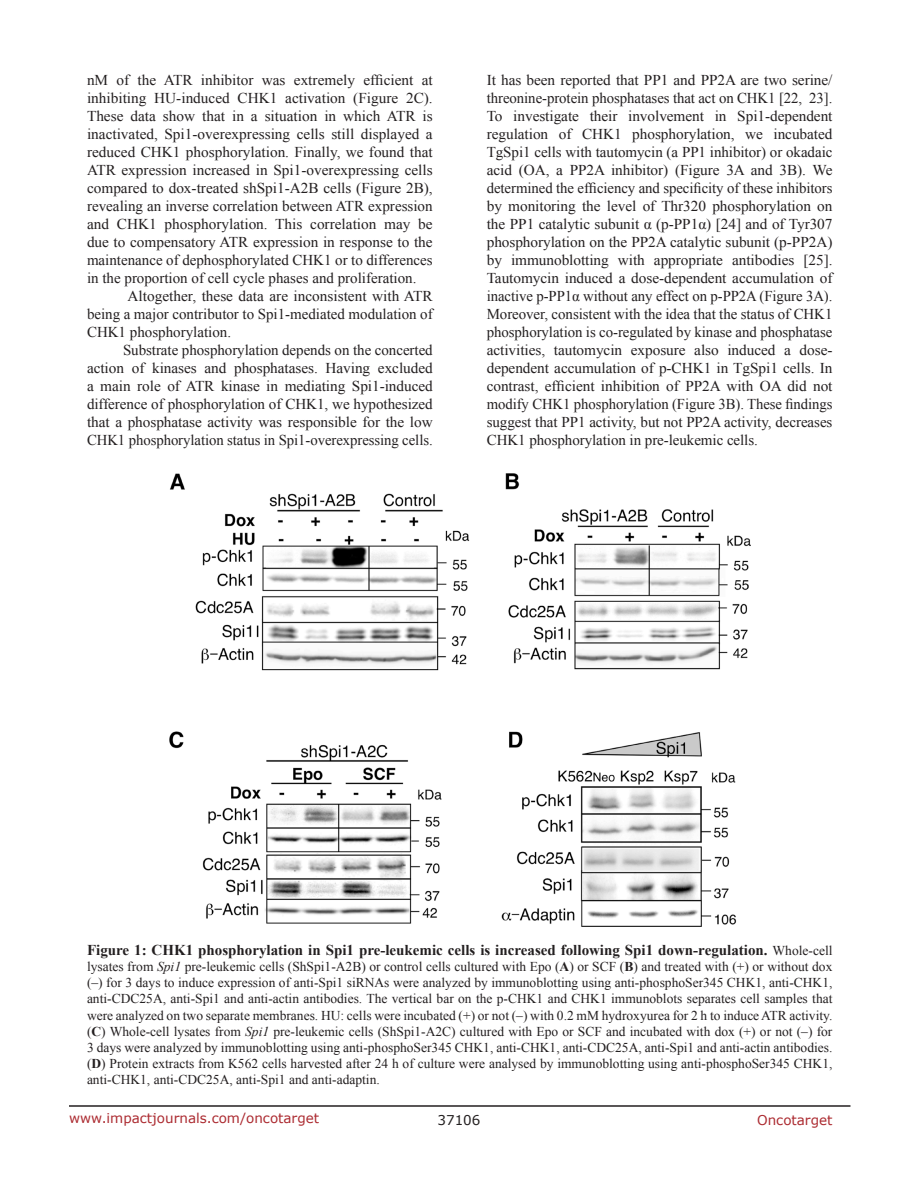
<style>
.page{position:relative;width:918px;height:1188px;background:#fff}
.page>*{position:absolute;margin:0;border:0;box-sizing:border-box;transform-origin:0 0}
.BodyText{font:15px/18px "Times New Roman";color:#231f20;text-align:justify}
.FigureText{font:700 15px "Times New Roman";color:#231f20}
.FigureText-2{font:13.5px/16.2px "Times New Roman";color:#231f20;text-align:justify}
.t1{font:13.5px "Verdana";color:#ac2b31}
.t2{font:13.5px "Verdana";color:#231f20}
.s1{font-weight:400;font-size:13.5px}
.s2{font-style:italic}
.s3{font-weight:700}
</style>
<div class="page">
<hr style="left:69px;top:1105px;width:781px;height:2px;background:#231f20">
<img style="left:169px;top:473px;width:581px;height:453px">
<p class="BodyText" style="left:87px;top:71px;width:347px">nM of the ATR inhibitor was extremely efficient at inhibiting HU-induced CHK1 activation (Figure 2C).<br>These data show that in a situation in which ATR is inactivated, Spi1-overexpressing cells still displayed a reduced CHK1 phosphorylation. Finally, we found that ATR expression increased in Spi1-overexpressing cells compared to dox-treated shSpi1-A2B cells (Figure 2B), revealing an inverse correlation between ATR expression and CHK1 phosphorylation. This correlation may be due to compensatory ATR expression in response to the maintenance of dephosphorylated CHK1 or to differences in the proportion of cell cycle phases and proliferation.</p>
<p class="BodyText" style="left:87px;top:287px;width:347px;text-indent:41px">Altogether, these data are inconsistent with ATR being a major contributor to Spi1-mediated modulation of CHK1 phosphorylation.</p>
<p class="BodyText" style="left:87px;top:341px;width:347px;text-indent:36px">Substrate phosphorylation depends on the concerted action of kinases and phosphatases. Having excluded a main role of ATR kinase in mediating Spi1-induced difference of phosphorylation of CHK1, we hypothesized that a phosphatase activity was responsible for the low CHK1 phosphorylation status in Spi1-overexpressing cells.</p>
<p class="BodyText" style="left:487px;top:71px;width:347px">It has been reported that PP1 and PP2A are two serine/ threonine-protein phosphatases that act on CHK1 [22, 23].<br>To investigate their involvement in Spi1-dependent regulation of CHK1 phosphorylation, we incubated TgSpi1 cells with tautomycin (a PP1 inhibitor) or okadaic acid (OA, a PP2A inhibitor) (Figure 3A and 3B). We determined the efficiency and specificity of these inhibitors by monitoring the level of Thr320 phosphorylation on the PP1 catalytic subunit α (p-PP1α) [24] and of Tyr307 phosphorylation on the PP2A catalytic subunit (p-PP2A) by immunoblotting with appropriate antibodies [25].<br>Tautomycin induced a dose-dependent accumulation of inactive p-PP1α without any effect on p-PP2A (Figure 3A).<br>Moreover, consistent with the idea that the status of CHK1 phosphorylation is co-regulated by kinase and phosphatase activities, tautomycin exposure also induced a dose&shy;dependent accumulation of p-CHK1 in TgSpi1 cells. In contrast, efficient inhibition of PP2A with OA did not modify CHK1 phosphorylation (Figure 3B). These findings suggest that PP1 activity, but not PP2A activity, decreases CHK1 phosphorylation in pre-leukemic cells.</p>
<p class="FigureText" style="left:87px;top:939px;width:747px">Figure 1: CHK1 phosphorylation in Spi1 pre-leukemic cells is increased following Spi1 down-regulation. <span class="s1">Whole-cell</span></p>
<p class="FigureText-2" style="left:87px;top:958px;width:747px">lysates from <span class="s2">Spi1</span> pre-leukemic cells (ShSpi1-A2B) or control cells cultured with Epo (<span class="s3">A</span>) or SCF (<span class="s3">B</span>) and treated with (+) or without dox (–) for 3 days to induce expression of anti-Spi1 siRNAs were analyzed by immunoblotting using anti-phosphoSer345 CHK1, anti-CHK1, anti-CDC25A, anti-Spi1 and anti-actin antibodies. The vertical bar on the p-CHK1 and CHK1 immunoblots separates cell samples that were analyzed on two separate membranes. HU: cells were incubated (+) or not (–) with 0.2 mM hydroxyurea for 2 h to induce ATR activity. (<span class="s3">C</span>) Whole-cell lysates from <span class="s2">Spi1</span> pre-leukemic cells (ShSpi1-A2C) cultured with Epo or SCF and incubated with dox (+) or not (–) for 3 days were analyzed by immunoblotting using anti-phosphoSer345 CHK1, anti-CHK1, anti-CDC25A, anti-Spi1 and anti-actin antibodies. (<span class="s3">D</span>) Protein extracts from K562 cells harvested after 24 h of culture were analysed by immunoblotting using anti-phosphoSer345 CHK1, anti-CHK1, anti-CDC25A, anti-Spi1 and anti-adaptin.</p>
<p class="t1" style="left:69px;top:1109px;width:252px">www.impactjournals.com/oncotarget</p>
<p class="t2" style="left:438px;top:1111px;width:44px">37106</p>
<p class="t1" style="left:757px;top:1111px;width:77px">Oncotarget</p>
</div>
